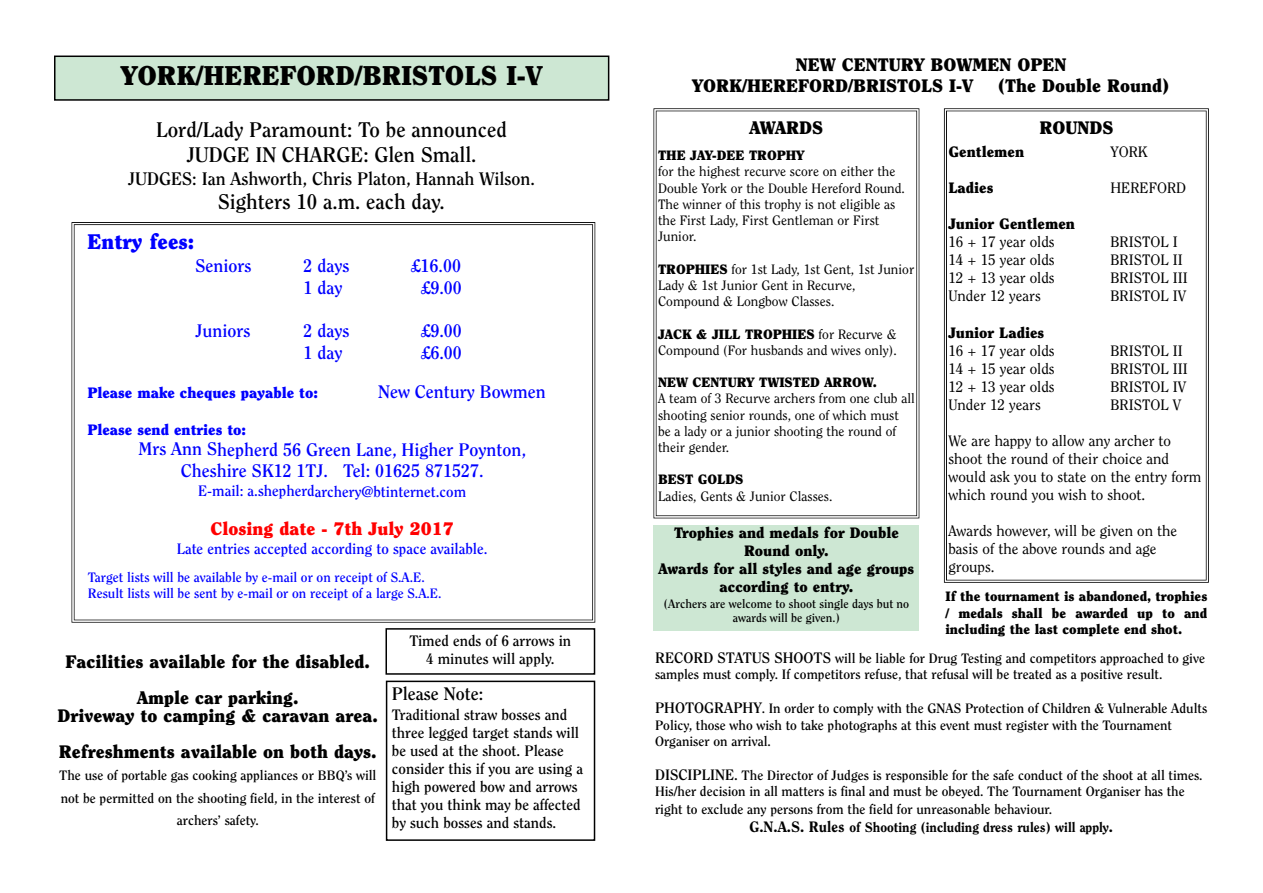
<style>
.page{position:relative;width:1263px;height:893px;background:#fff}
.page>*{position:absolute;margin:0;border:0;box-sizing:border-box;transform-origin:0 0}
.t1{font:900 27px "Clearface";color:#000}
.t2{font:700 21px/25.2px "Clearface";color:#000;text-align:center}
.t3{font:900 21px "Clearface";color:#00f}
.t4{font:900 18px/36px "Clearface";color:#000}
.t5{font:700 18px/21.6px "Clearface";color:#00f;text-align:center}
.t6{font:700 18px "Clearface";color:#000}
.t7{font:900 18px "Clearface";color:#f00}
.t8{font:15px/18px "Clearface";color:#000}
.t9{font:700 15px/18px "Clearface";color:#000}
.t10{font:900 15px/18px "Clearface";color:#000;text-align:center}
.t11{font:700 15px "Clearface";color:#00f}
.t12{font:900 15px "Clearface";color:#00f}
.t13{font:700 13.5px/22.5px "Clearface";color:#000}
.t14{font:13.5px/16.2px "Clearface";color:#000}
.t15{font:900 13.5px/16.2px "Clearface";color:#000;text-align:justify}
.t16{font:700 13.5px/16.2px "Clearface";color:#00f}
.t17{font:800 13.5px "Clearface";color:#000}
.t18{font:700 12px/14.4px "Clearface";color:#000;text-align:center}
.s1{font-weight:900}
.s2{font-size:15px}
</style>
<div class="page">
<svg style="left:945px;top:109px;width:263px;height:472px"></svg>
<svg style="left:654px;top:109px;width:264px;height:408px"></svg>
<svg style="left:72px;top:223px;width:522px;height:398px"></svg>
<div style="left:86px;top:231px;width:493px;height:331px;background:#fff"></div>
<div style="left:56px;top:57px;width:552px;height:42px;background:#cde7d3"></div>
<div style="left:54px;top:55px;width:555px;height:46px;border:2px solid #000"></div>
<div style="left:86px;top:570px;width:492px;height:44px;background:#fff"></div>
<div style="left:654px;top:525px;width:265px;height:105px;background:#cde7d3"></div>
<div style="left:386px;top:680px;width:209px;height:160px;border:2px solid #000"></div>
<div style="left:386px;top:628px;width:209px;height:46px;border:2px solid #000"></div>
<h1 class="t1" style="left:121px;top:59px;width:423px">YORK/HEREFORD/BRISTOLS I-V</h1>
<h2 class="t2" style="left:156px;top:117px;width:353px">Lord/Lady Paramount: To be announced<br>JUDGE IN CHARGE: Glen Small.</h2>
<h3 class="t6" style="left:128px;top:168px;width:408px">JUDGES: Ian Ashworth, Chris Platon, Hannah Wilson.</h3>
<h2 class="t2" style="left:218px;top:189px;width:228px">Sighters 10 a.m. each day.</h2>
<h2 class="t3" style="left:88px;top:229px;width:108px">Entry fees:</h2>
<h3 class="t5" style="left:196px;top:255px;width:58px">Seniors</h3>
<h3 class="t5" style="left:304px;top:255px;width:47px">2 days</h3>
<h3 class="t5" style="left:412px;top:255px;width:51px">£16.00</h3>
<h3 class="t5" style="left:303px;top:277px;width:40px">1 day</h3>
<h3 class="t5" style="left:421px;top:277px;width:42px">£9.00</h3>
<h3 class="t5" style="left:195px;top:320px;width:57px">Juniors</h3>
<h3 class="t5" style="left:303px;top:320px;width:47px">2 days</h3>
<h3 class="t5" style="left:421px;top:320px;width:42px">£9.00</h3>
<h3 class="t5" style="left:303px;top:341px;width:40px">1 day</h3>
<h3 class="t5" style="left:421px;top:342px;width:42px">£6.00</h3>
<p class="t12" style="left:87px;top:383px;width:232px">Please make cheques payable to:</p>
<h3 class="t5" style="left:378px;top:381px;width:169px">New Century Bowmen</h3>
<p class="t12" style="left:87px;top:420px;width:160px">Please send entries to:</p>
<h3 class="t5" style="left:138px;top:438px;width:389px">Mrs Ann Shepherd 56 Green Lane, Higher Poynton,<br>Cheshire SK12 1TJ. Tel: 01625 871527.</h3>
<p class="t11" style="left:198px;top:482px;width:270px">E-mail: a.shepherdarchery@btinternet.com</p>
<h3 class="t7" style="left:211px;top:517px;width:245px">Closing date - 7th July 2017</h3>
<p class="t11" style="left:177px;top:540px;width:312px">Late entries accepted according to space available.</p>
<p class="t16" style="left:88px;top:569px;width:355px">Target lists will be available by e-mail or on receipt of S.A.E.<br>Result lists will be sent by e-mail or on receipt of a large S.A.E.</p>
<h3 class="t4" style="left:66px;top:643px;width:306px;text-align:center">Facilities available for the disabled.<br>Ample car parking.</h3>
<h3 class="t4" style="left:57px;top:697px;width:322px">Driveway to camping &amp; caravan area.<br>Refreshments available on both days.</h3>
<p class="t13" style="left:59px;top:764px;width:319px;text-align:center">The use of portable gas cooking appliances or BBQ’s will not be permitted on the shooting field, in the interest of archers’ safety.</p>
<p class="t9" style="left:410px;top:631px;width:163px;text-align:center">Timed ends of 6 arrows in<br>4 minutes will apply.</p>
<h3 class="t6" style="left:392px;top:683px;width:93px">Please Note:</h3>
<p class="t9" style="left:392px;top:705px;width:193px">Traditional straw bosses and three legged target stands will be used at the shoot. Please consider this if you are using a high powered bow and arrows that you think may be affected by such bosses and stands.</p>
<h3 class="t4" style="left:692px;top:53px;width:376px;line-height:21.6px;text-indent:104px">NEW CENTURY BOWMEN OPEN<br>YORK/HEREFORD/BRISTOLS I-V</h3>
<h3 class="t4" style="left:997px;top:68px;width:175px">(The Double Round)</h3>
<h3 class="t4" style="left:750px;top:109px;width:75px">AWARDS</h3>
<h3 class="t4" style="left:1039px;top:109px;width:75px">ROUNDS</h3>
<p class="t10" style="left:948px;top:143px;width:77px">Gentlemen</p>
<p class="t8" style="left:1110px;top:143px;width:39px">YORK</p>
<p class="t10" style="left:948px;top:179px;width:46px">Ladies</p>
<p class="t8" style="left:1110px;top:179px;width:77px">HEREFORD</p>
<p class="t10" style="left:948px;top:215px;width:128px">Junior Gentlemen</p>
<p class="t8" style="left:948px;top:233px;width:108px">16 + 17 year olds</p>
<p class="t8" style="left:1110px;top:233px;width:69px">BRISTOL I</p>
<p class="t8" style="left:948px;top:251px;width:108px">14 + 15 year olds</p>
<p class="t8" style="left:1110px;top:251px;width:74px">BRISTOL II</p>
<p class="t8" style="left:948px;top:269px;width:108px">12 + 13 year olds</p>
<p class="t8" style="left:1110px;top:269px;width:79px">BRISTOL III</p>
<p class="t8" style="left:948px;top:287px;width:94px">Under 12 years</p>
<p class="t8" style="left:1110px;top:287px;width:77px">BRISTOL IV</p>
<p class="t10" style="left:948px;top:323px;width:97px">Junior Ladies</p>
<p class="t8" style="left:948px;top:341px;width:108px">16 + 17 year olds</p>
<p class="t8" style="left:1110px;top:341px;width:74px">BRISTOL II</p>
<p class="t8" style="left:948px;top:359px;width:108px">14 + 15 year olds</p>
<p class="t8" style="left:1110px;top:359px;width:79px">BRISTOL III</p>
<p class="t8" style="left:948px;top:377px;width:108px">12 + 13 year olds</p>
<p class="t8" style="left:1110px;top:377px;width:77px">BRISTOL IV</p>
<p class="t8" style="left:948px;top:395px;width:94px">Under 12 years</p>
<p class="t8" style="left:1110px;top:395px;width:72px">BRISTOL V</p>
<p class="t8" style="left:948px;top:431px;width:254px">We are happy to allow any archer to shoot the round of their choice and would ask you to state on the entry form which round you wish to shoot.</p>
<p class="t8" style="left:948px;top:521px;width:230px">Awards however, will be given on the basis of the above rounds and age groups.</p>
<p class="t15" style="left:658px;top:147px;width:148px">THE JAY-DEE TROPHY</p>
<p class="t14" style="left:658px;top:164px;width:248px">for the highest recurve score on either the Double York or the Double Hereford Round.<br>The winner of this trophy is not eligible as the First Lady, First Gentleman or First Junior.</p>
<p class="t14" style="left:658px;top:261px;width:258px"><span class="s1">TROPHIES</span> for 1st Lady, 1st Gent, 1st Junior<br>Lady &amp; 1st Junior Gent in Recurve,<br>Compound &amp; Longbow Classes.</p>
<p class="t14" style="left:658px;top:326px;width:240px"><span class="s1">JACK &amp; JILL TROPHIES</span> for Recurve &amp;<br>Compound (For husbands and wives only).</p>
<p class="t15" style="left:658px;top:374px;width:220px">NEW CENTURY TWISTED ARROW.</p>
<p class="t14" style="left:658px;top:390px;width:258px">A team of 3 Recurve archers from one club all shooting senior rounds, one of which must be a lady or a junior shooting the round of their gender.</p>
<p class="t15" style="left:658px;top:471px;width:87px">BEST GOLDS</p>
<p class="t14" style="left:658px;top:488px;width:176px">Ladies, Gents &amp; Junior Classes.</p>
<p class="t10" style="left:659px;top:523px;width:257px">Trophies and medals for Double<br>Round only.<br>Awards for all styles and age groups according to entry.</p>
<p class="t18" style="left:664px;top:596px;width:247px">(Archers are welcome to shoot single days but no awards will be given.)</p>
<p class="t15" style="left:945px;top:588px;width:263px">If the tournament is abandoned, trophies / medals shall be awarded up to and including the last complete end shot.</p>
<p class="t13" style="left:655px;top:649px;width:552px;line-height:16.8px"><span class="s2">RECORD STATUS SHOOTS</span> will be liable for Drug Testing and competitors approached to give samples must comply. If competitors refuse, that refusal will be treated as a positive result.</p>
<p class="t13" style="left:655px;top:700px;width:554px;line-height:16.5px"><span class="s2">PHOTOGRAPHY</span>. In order to comply with the GNAS Protection of Children &amp; Vulnerable Adults<br>Policy, those who wish to take photographs at this event must register with the Tournament<br>Organiser on arrival.</p>
<p class="t13" style="left:655px;top:763px;width:549px"><span class="s2">DISCIPLINE.</span> The Director of Judges is responsible for the safe conduct of the shoot at all times.</p>
<p class="t13" style="left:655px;top:780px;width:531px">His/her decision in all matters is final and must be obeyed. The Tournament Organiser has the</p>
<p class="t13" style="left:655px;top:797px;width:399px">right to exclude any persons from the field for unreasonable behaviour.</p>
<p class="t17" style="left:749px;top:818px;width:365px"><span class="s2">G.N.A.S. Rules</span> of Shooting (including dress rules) will apply<span class="s2">.</span></p>
</div>
